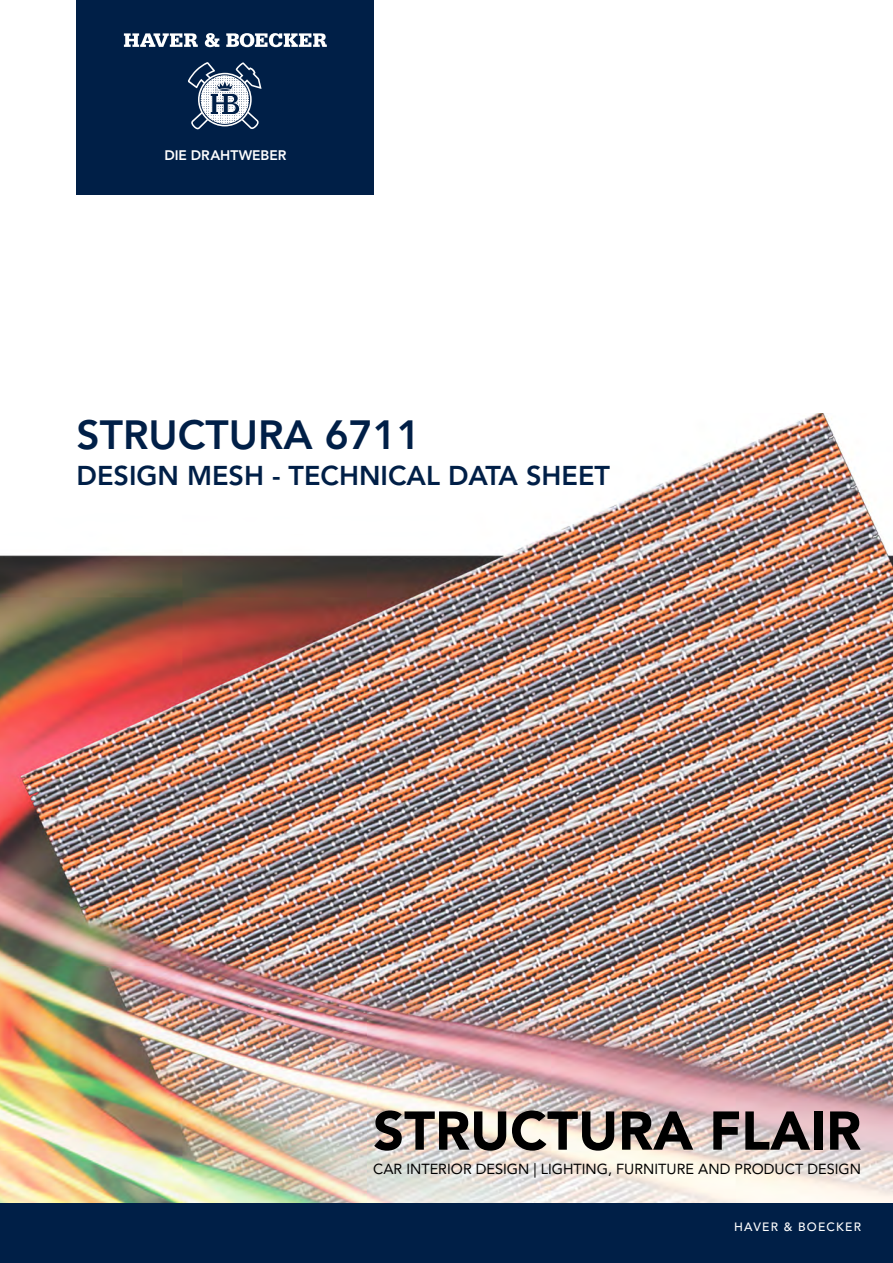
<style>
.page{position:relative;width:893px;height:1263px;background:#fff}
.page>*{position:absolute;margin:0;border:0;box-sizing:border-box;transform-origin:0 0}
.t1{font:900 54px "Avenir LT Std";color:#000}
.t2{font:800 40.5px "Avenir LT Std";color:#001f47}
.t3{font:800 27px "Avenir LT Std";color:#001f47}
.t4{font:14.4px "Avenir LT Std";color:#000}
.t5{font:800 13.8px "Avenir LT Std";letter-spacing:-.005em;color:#fff}
.t6{font:500 12px "Avenir LT Std";letter-spacing:.1em;color:#fff}
</style>
<div class="page">
<img style="left:0;top:413px;width:893px;height:790px">
<div style="left:77px;top:0;width:297px;height:195px;background:#001f47"></div>
<svg style="left:188px;top:62px;width:74px;height:68px"></svg>
<svg style="left:124px;top:33px;width:74px;height:14px"></svg>
<svg style="left:205px;top:33px;width:14px;height:14px"></svg>
<svg style="left:226px;top:33px;width:101px;height:14px"></svg>
<div style="left:0;top:1203px;width:893px;height:60px;background:#001f47"></div>
<p class="t5" style="left:164px;top:147px;width:124px">DIE DRAHTWEBER</p>
<h2 class="t2" style="left:77px;top:411px;width:346px">STRUCTURA 6711</h2>
<h3 class="t3" style="left:77px;top:460px;width:535px">DESIGN MESH - TECHNICAL DATA SHEET</h3>
<h1 class="t1" style="left:373px;top:1098px;width:489px">STRUCTURA FLAIR</h1>
<p class="t4" style="left:373px;top:1160px;width:489px">CAR INTERIOR DESIGN | LIGHTING, FURNITURE AND PRODUCT DESIGN</p>
<p class="t6" style="left:734px;top:1220px;width:128px">HAVER &amp; BOECKER</p>
</div>
